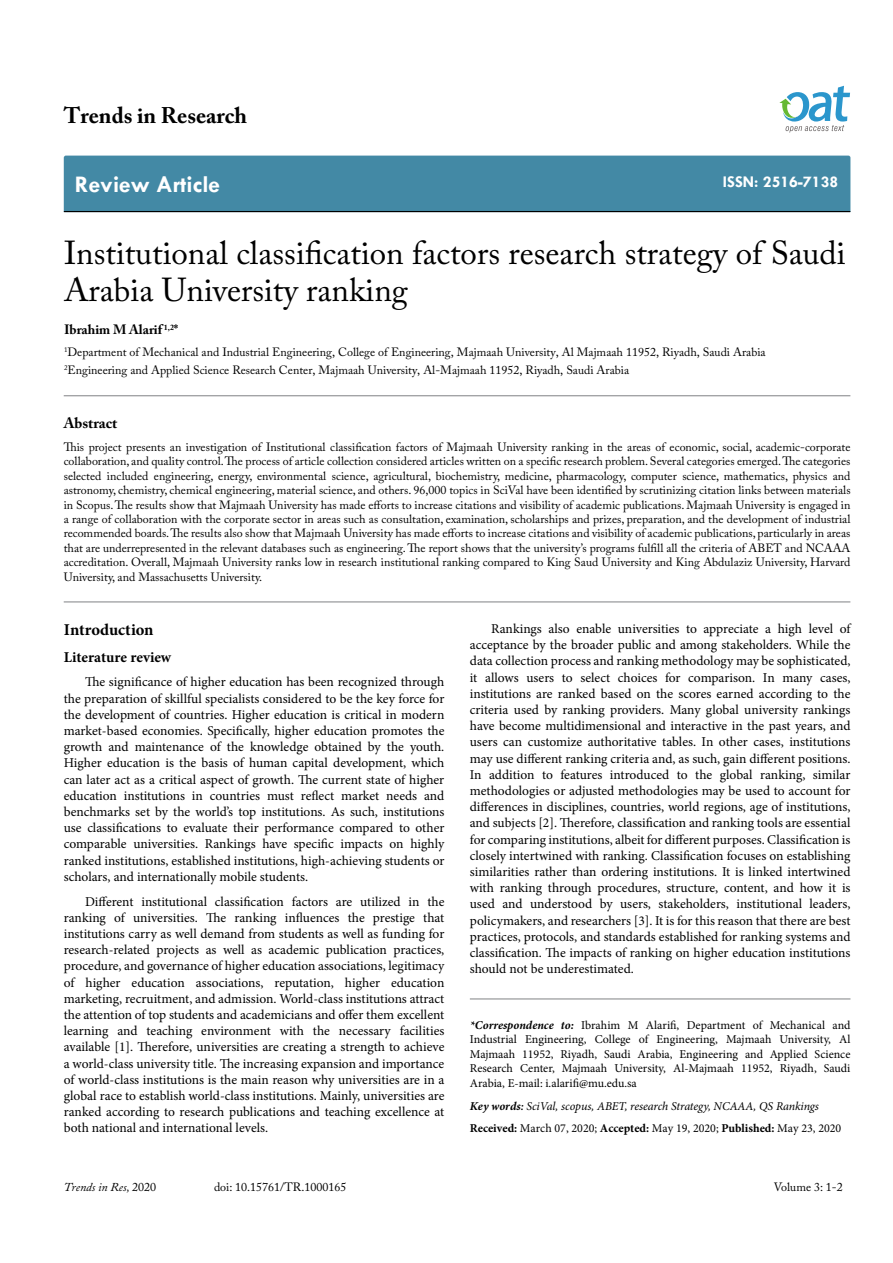
<style>
.page{position:relative;width:893px;height:1263px;background:#fff}
.page>*{position:absolute;margin:0;border:0;box-sizing:border-box;transform-origin:0 0}
.t1{font:33px/37.5px "Adobe Caslon Pro";color:#000}
.t2{font:700 24px "Tw Cen";color:#fff}
.t3{font:700 22.5px "Adobe Caslon Pro";color:#000}
.t4{font:700 16.5px "Tw Cen";color:#fff}
.t5{font:700 16.5px "Minion Pro";letter-spacing:-.005em;color:#000}
.t6{font:700 15px "Minion Pro";color:#000}
.t7{font:700 15px "Adobe Caslon Pro";color:#000}
.t8{font:13.5px/16.2px "Minion Pro";letter-spacing:-.005em;color:#000;text-align:justify}
.t9{font:700 13.5px "Adobe Caslon Pro";color:#000}
.t10{font:12px/14.4px "Adobe Caslon Pro";color:#000}
.t11{font:12px/14.4px "Minion Pro";color:#000;text-align:justify}
.t12{font:italic 12px/23px "Minion Pro";letter-spacing:-.01em;color:#000}
.t13{font:italic 12px "Adobe Caslon Pro";color:#000}
.s1{font-weight:700;font-style:italic}
.s2{font-weight:700}
.s3{font-weight:600}
.s4{font-weight:700;font-style:normal}
.s5{font-style:normal}
</style>
<div class="page">
<div style="left:64px;top:156px;width:786px;height:55px;background:#4389a5"></div>
<hr style="left:64px;top:211px;width:786px;height:1px;background:#000">
<svg style="left:779px;top:86px;width:71px;height:47px"></svg>
<hr style="left:470px;top:999px;width:380px;height:1px;background:#808285">
<hr style="left:64px;top:395px;width:786px;height:1px;background:#808285">
<hr style="left:64px;top:602px;width:786px;height:1px;background:#808285">
<h3 class="t3" style="left:64px;top:102px;width:185px">Trends in Research</h3>
<h2 class="t2" style="left:75px;top:170px;width:147px">Review Article</h2>
<p class="t4" style="left:723px;top:172px;width:117px">ISSN: 2516-7138</p>
<h1 class="t1" style="left:64px;top:233px;width:783px">Institutional classification factors research strategy of Saudi<br>Arabia University ranking</h1>
<p class="t9" style="left:64px;top:322px;width:116px">Ibrahim M Alarif <sup>1,2</sup>*</p>
<p class="t10" style="left:64px;top:343px;width:703px;line-height:18px"><sup>1</sup>Department of Mechanical and Industrial Engineering, College of Engineering, Majmaah University, Al Majmaah 11952, Riyadh, Saudi Arabia<br><sup>2</sup>Engineering and Applied Science Research Center, Majmaah University, Al-Majmaah 11952, Riyadh, Saudi Arabia</p>
<p class="t7" style="left:64px;top:414px;width:55px">Abstract</p>
<p class="t10" style="left:64px;top:440px;width:788px;text-align:justify">This project presents an investigation of Institutional classification factors of Majmaah University ranking in the areas of economic, social, academic-corporate collaboration, and quality control. The process of article collection considered articles written on a specific research problem. Several categories emerged. The categories selected included engineering, energy, environmental science, agricultural, biochemistry, medicine, pharmacology, computer science, mathematics, physics and astronomy, chemistry, chemical engineering, material science, and others. 96,000 topics in SciVal have been identified by scrutinizing citation links between materials in Scopus. The results show that Majmaah University has made efforts to increase citations and visibility of academic publications. Majmaah University is engaged in a range of collaboration with the corporate sector in areas such as consultation, examination, scholarships and prizes, preparation, and the development of industrial recommended boards. The results also show that Majmaah University has made efforts to increase citations and visibility of academic publications, particularly in areas that are underrepresented in the relevant databases such as engineering. The report shows that the university’s programs fulfill all the criteria of ABET and NCAAA accreditation. Overall, Majmaah University ranks low in research institutional ranking compared to King Saud University and King Abdulaziz University, Harvard University, and Massachusetts University.</p>
<p class="t8" style="left:470px;top:621px;width:382px;text-indent:21px">Rankings also enable universities to appreciate a high level of acceptance by the broader public and among stakeholders. While the data collection process and ranking methodology may be sophisticated, it allows users to select choices for comparison. In many cases, institutions are ranked based on the scores earned according to the criteria used by ranking providers. Many global university rankings have become multidimensional and interactive in the past years, and users can customize authoritative tables. In other cases, institutions may use different ranking criteria and, as such, gain different positions.<br>In addition to features introduced to the global ranking, similar methodologies or adjusted methodologies may be used to account for differences in disciplines, countries, world regions, age of institutions, and subjects [2]. Therefore, classification and ranking tools are essential for comparing institutions, albeit for different purposes. Classification is closely intertwined with ranking. Classification focuses on establishing similarities rather than ordering institutions. It is linked intertwined with ranking through procedures, structure, content, and how it is used and understood by users, stakeholders, institutional leaders, policymakers, and researchers [3]. It is for this reason that there are best practices, protocols, and standards established for ranking systems and classification. The impacts of ranking on higher education institutions should not be underestimated.</p>
<p class="t5" style="left:64px;top:618px;width:91px">Introduction</p>
<p class="t6" style="left:64px;top:646px;width:109px">Literature review</p>
<p class="t8" style="left:64px;top:674px;width:382px;text-indent:21px">The significance of higher education has been recognized through the preparation of skillful specialists considered to be the key force for the development of countries. Higher education is critical in modern market-based economies. Specifically, higher education promotes the growth and maintenance of the knowledge obtained by the youth.<br>Higher education is the basis of human capital development, which can later act as a critical aspect of growth. The current state of higher education institutions in countries must reflect market needs and benchmarks set by the world’s top institutions. As such, institutions use classifications to evaluate their performance compared to other comparable universities. Rankings have specific impacts on highly ranked institutions, established institutions, high-achieving students or scholars, and internationally mobile students.</p>
<p class="t8" style="left:64px;top:893px;width:382px;text-indent:21px">Different institutional classification factors are utilized in the ranking of universities. The ranking influences the prestige that institutions carry as well demand from students as well as funding for research-related projects as well as academic publication practices, procedure, and governance of higher education associations, legitimacy of higher education associations, reputation, higher education marketing, recruitment, and admission. World-class institutions attract the attention of top students and academicians and offer them excellent learning and teaching environment with the necessary facilities available [1]. Therefore, universities are creating a strength to achieve a world-class university title. The increasing expansion and importance of world-class institutions is the main reason why universities are in a global race to establish world-class institutions. Mainly, universities are ranked according to research publications and teaching excellence at both national and international levels.</p>
<p class="t11" style="left:470px;top:1018px;width:382px"><span class="s1">*Correspondence to:</span> Ibrahim M Alarifi, Department of Mechanical and Industrial Engineering, College of Engineering, Majmaah University, Al Majmaah 11952, Riyadh, Saudi Arabia, Engineering and Applied Science Research Center, Majmaah University, Al-Majmaah 11952, Riyadh, Saudi Arabia, E-mail: i.alarifi@mu.edu.sa</p>
<p class="t12" style="left:470px;top:1094px;width:373px"><span class="s2">Key words</span><span class="s3">:</span> SciVal, scopus, ABET, research Strategy, NCAAA, QS Rankings<br><span class="s4">Received:</span> <span class="s5">March 07, 2020;</span> <span class="s4">Accepted:</span> <span class="s5">May 19, 2020;</span> <span class="s4">Published:</span> <span class="s5">May 23, 2020</span></p>
<p class="t13" style="left:64px;top:1180px;width:94px">Trends in Res, <span class="s5">2020</span></p>
<p class="t10" style="left:214px;top:1180px;width:134px">doi: 10.15761/TR.1000165</p>
<p class="t10" style="left:774px;top:1180px;width:71px">Volume 3: 1-2</p>
</div>
